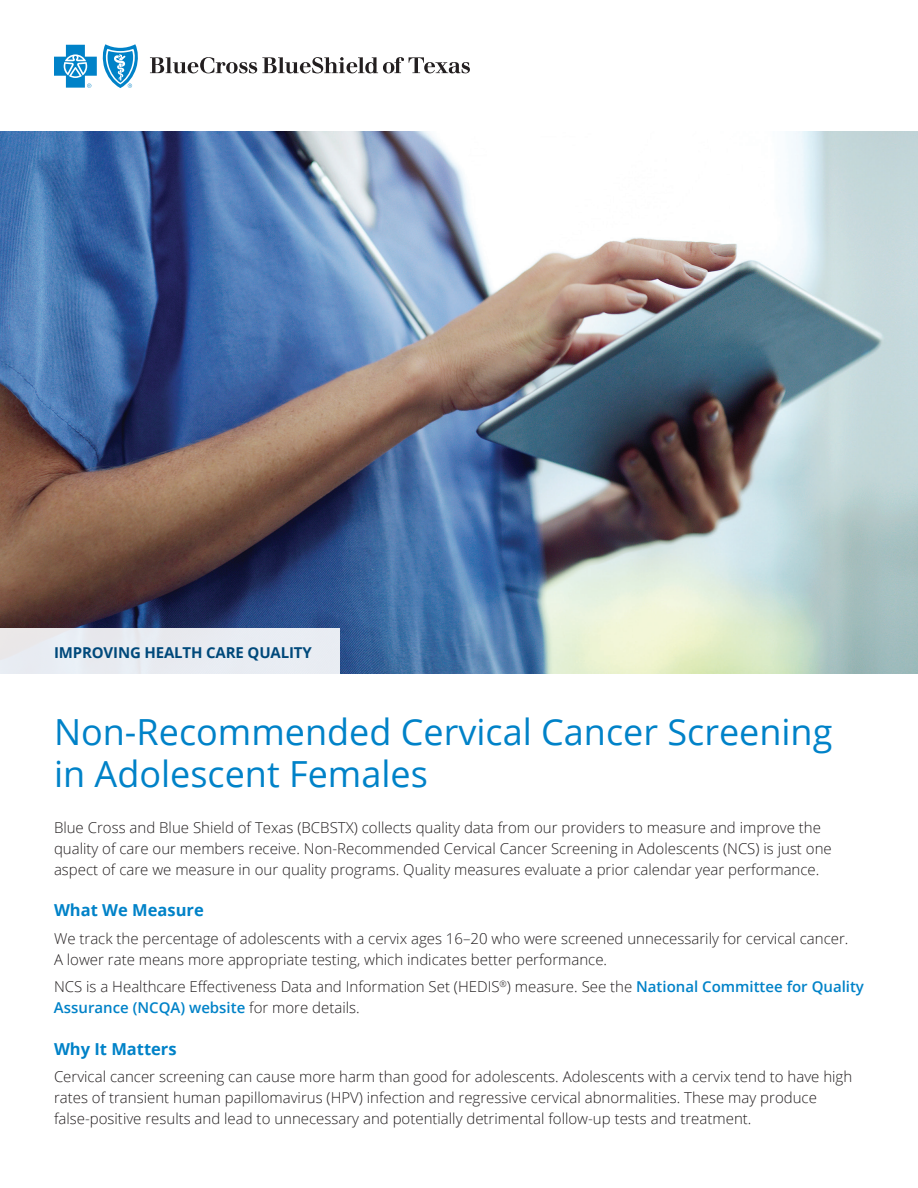
<style>
.page{position:relative;width:918px;height:1188px;background:#fff}
.page>*{position:absolute;margin:0;border:0;box-sizing:border-box;transform-origin:0 0}
.t1{font:36px/42px "Open Sans";color:#0082c8}
.t2{font:700 16.5px "Open Sans";color:#0082c8}
.t3{font:300 15px/21px "Open Sans";color:#231f20}
.t4{font:700 15px "Open Sans";letter-spacing:-.01em;color:#00497b}
.s1{font-weight:600;color:#0082c8}
</style>
<div class="page">
<img style="left:0;top:132px;width:918px;height:541px">
<div style="left:0;top:629px;width:340px;height:48px;background:#e8ecf2"></div>
<svg style="left:150px;top:57px;width:320px;height:16px"></svg>
<svg style="left:54px;top:44px;width:84px;height:44px"></svg>
<p class="t4" style="left:54px;top:642px;width:259px">IMPROVING HEALTH CARE QUALITY</p>
<h1 class="t1" style="left:54px;top:710px;width:780px">Non-Recommended Cervical Cancer Screening in Adolescent Females</h1>
<p class="t3" style="left:54px;top:816px;width:779px">Blue Cross and Blue Shield of Texas (BCBSTX) collects quality data from our providers to measure and improve the quality of care our members receive. Non-Recommended Cervical Cancer Screening in Adolescents (NCS) is just one aspect of care we measure in our quality programs. Quality measures evaluate a prior calendar year performance.</p>
<p class="t2" style="left:54px;top:898px;width:151px">What We Measure</p>
<p class="t3" style="left:54px;top:927px;width:796px">We track the percentage of adolescents with a cervix ages 16–20 who were screened unnecessarily for cervical cancer.<br>A lower rate means more appropriate testing, which indicates better performance.</p>
<p class="t3" style="left:54px;top:976px;width:812px">NCS is a Healthcare Effectiveness Data and Information Set (HEDIS<sup>®</sup>) measure. See the <span class="s1">National Committee for Quality<br>Assurance (NCQA) website</span> for more details.</p>
<p class="t2" style="left:54px;top:1037px;width:124px">Why It Matters</p>
<p class="t3" style="left:54px;top:1066px;width:800px">Cervical cancer screening can cause more harm than good for adolescents. Adolescents with a cervix tend to have high rates of transient human papillomavirus (HPV) infection and regressive cervical abnormalities. These may produce false-positive results and lead to unnecessary and potentially detrimental follow-up tests and treatment.</p>
</div>
